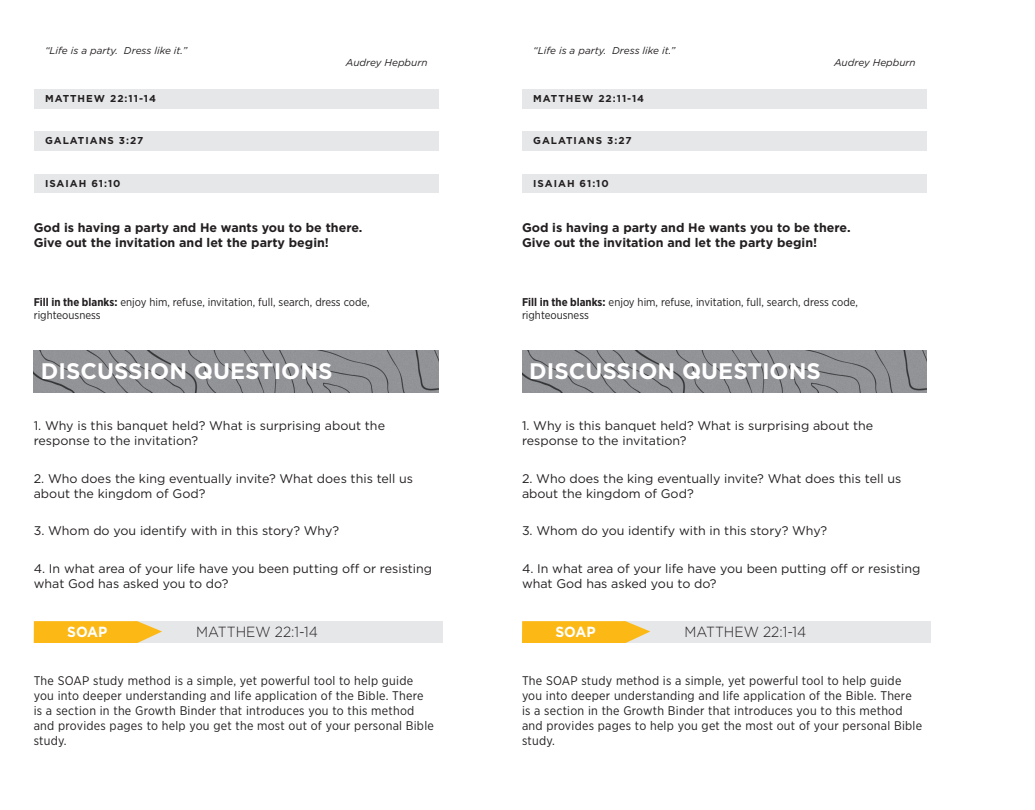
<style>
.page{position:relative;width:1035px;height:810px;background:#fff}
.page>*{position:absolute;margin:0;border:0;box-sizing:border-box;transform-origin:0 0}
.t1{font:700 22.5px "Gotham";color:#fff}
.Body{font:300 14.75px "Gotham";color:#231f20;scale:.94 1}
.Body-2{font:700 14.75px "Gotham";color:#fff;scale:.94 1}
.t2{font:12.5px/15px "Gotham";color:#231f20}
.Body-3{font:12.5px/15px "Gotham Narrow";letter-spacing:.02em;color:#231f20}
.t3{font:700 12.5px "Gotham";color:#231f20}
.t4{font:11.25px/13.5px "Gotham Narrow";color:#231f20}
.Bible_Verse{font:700 10px "Gotham";letter-spacing:.1em;color:#231f20}
.Quote_Indented{font:italic 10px "Gotham";color:#231f20}
.Quote_Citation{font:italic 10px "Gotham";color:#231f20}
.s1{font-weight:700}
</style>
<div class="page">
<div style="left:134px;top:621px;width:308px;height:22px;background:#e6e7e9"></div>
<svg style="left:34px;top:621px;width:128px;height:22px"></svg>
<div style="left:34px;top:89px;width:405px;height:19px;background:#e6e7e9"></div>
<div style="left:34px;top:132px;width:405px;height:19px;background:#e6e7e9"></div>
<div style="left:34px;top:174px;width:405px;height:19px;background:#e6e7e9"></div>
<img style="left:34px;top:350px;width:405px;height:43px">
<div style="left:622px;top:621px;width:308px;height:22px;background:#e6e7e9"></div>
<svg style="left:522px;top:621px;width:128px;height:22px"></svg>
<div style="left:522px;top:89px;width:405px;height:19px;background:#e6e7e9"></div>
<div style="left:522px;top:132px;width:405px;height:19px;background:#e6e7e9"></div>
<div style="left:522px;top:174px;width:405px;height:19px;background:#e6e7e9"></div>
<img style="left:522px;top:350px;width:405px;height:43px">
<p class="Quote_Indented" style="left:45px;top:44px;width:144px">“Life is a party. Dress like it.”</p>
<p class="Quote_Indented" style="left:533px;top:44px;width:144px">“Life is a party. Dress like it.”</p>
<p class="Quote_Citation" style="left:346px;top:56px;width:83px">Audrey Hepburn</p>
<p class="Quote_Citation" style="left:834px;top:56px;width:83px">Audrey Hepburn</p>
<p class="Bible_Verse" style="left:45px;top:92px;width:112px">MATTHEW 22:11-14</p>
<p class="Bible_Verse" style="left:45px;top:134px;width:100px">GALATIANS 3:27</p>
<p class="Bible_Verse" style="left:45px;top:177px;width:77px">ISAIAH 61:10</p>
<p class="t3" style="left:34px;top:220px;width:330px">God is having a party and He wants you to be there.</p>
<p class="t3" style="left:34px;top:235px;width:297px">Give out the invitation and let the party begin!</p>
<p class="Bible_Verse" style="left:533px;top:92px;width:112px">MATTHEW 22:11-14</p>
<p class="Bible_Verse" style="left:533px;top:134px;width:100px">GALATIANS 3:27</p>
<p class="Bible_Verse" style="left:533px;top:177px;width:77px">ISAIAH 61:10</p>
<p class="t3" style="left:522px;top:220px;width:330px">God is having a party and He wants you to be there.</p>
<p class="t3" style="left:522px;top:235px;width:297px">Give out the invitation and let the party begin!</p>
<p class="t4" style="left:34px;top:295px;width:337px"><span class="s1">Fill in the blanks:</span> enjoy him, refuse, invitation, full, search, dress code, righteousness</p>
<p class="t4" style="left:522px;top:295px;width:337px"><span class="s1">Fill in the blanks:</span> enjoy him, refuse, invitation, full, search, dress code, righteousness</p>
<p class="t1" style="left:41px;top:356px;width:293px">DISCUSSION QUESTIONS</p>
<p class="t1" style="left:529px;top:356px;width:293px">DISCUSSION QUESTIONS</p>
<p class="t2" style="left:34px;top:418px;width:353px">1. Why is this banquet held? What is surprising about the response to the invitation?</p>
<p class="t2" style="left:34px;top:471px;width:381px">2. Who does the king eventually invite? What does this tell us about the kingdom of God?</p>
<p class="t2" style="left:34px;top:523px;width:307px">3. Whom do you identify with in this story? Why?</p>
<p class="t2" style="left:34px;top:561px;width:400px">4. In what area of your life have you been putting off or resisting what God has asked you to do?</p>
<p class="t2" style="left:522px;top:418px;width:353px">1. Why is this banquet held? What is surprising about the response to the invitation?</p>
<p class="t2" style="left:522px;top:471px;width:381px">2. Who does the king eventually invite? What does this tell us about the kingdom of God?</p>
<p class="t2" style="left:522px;top:523px;width:307px">3. Whom do you identify with in this story? Why?</p>
<p class="t2" style="left:522px;top:561px;width:400px">4. In what area of your life have you been putting off or resisting what God has asked you to do?</p>
<p class="Body-2" style="left:67px;top:622px;width:44px">SOAP</p>
<p class="Body" style="left:196px;top:623px;width:131px">MATTHEW 22:1-14</p>
<p class="Body-2" style="left:555px;top:622px;width:44px">SOAP</p>
<p class="Body" style="left:684px;top:623px;width:131px">MATTHEW 22:1-14</p>
<p class="Body-3" style="left:34px;top:673px;width:402px">The SOAP study method is a simple, yet powerful tool to help guide you into deeper understanding and life application of the Bible. There is a section in the Growth Binder that introduces you to this method and provides pages to help you get the most out of your personal Bible study.</p>
<p class="Body-3" style="left:522px;top:673px;width:402px">The SOAP study method is a simple, yet powerful tool to help guide you into deeper understanding and life application of the Bible. There is a section in the Growth Binder that introduces you to this method and provides pages to help you get the most out of your personal Bible study.</p>
</div>
